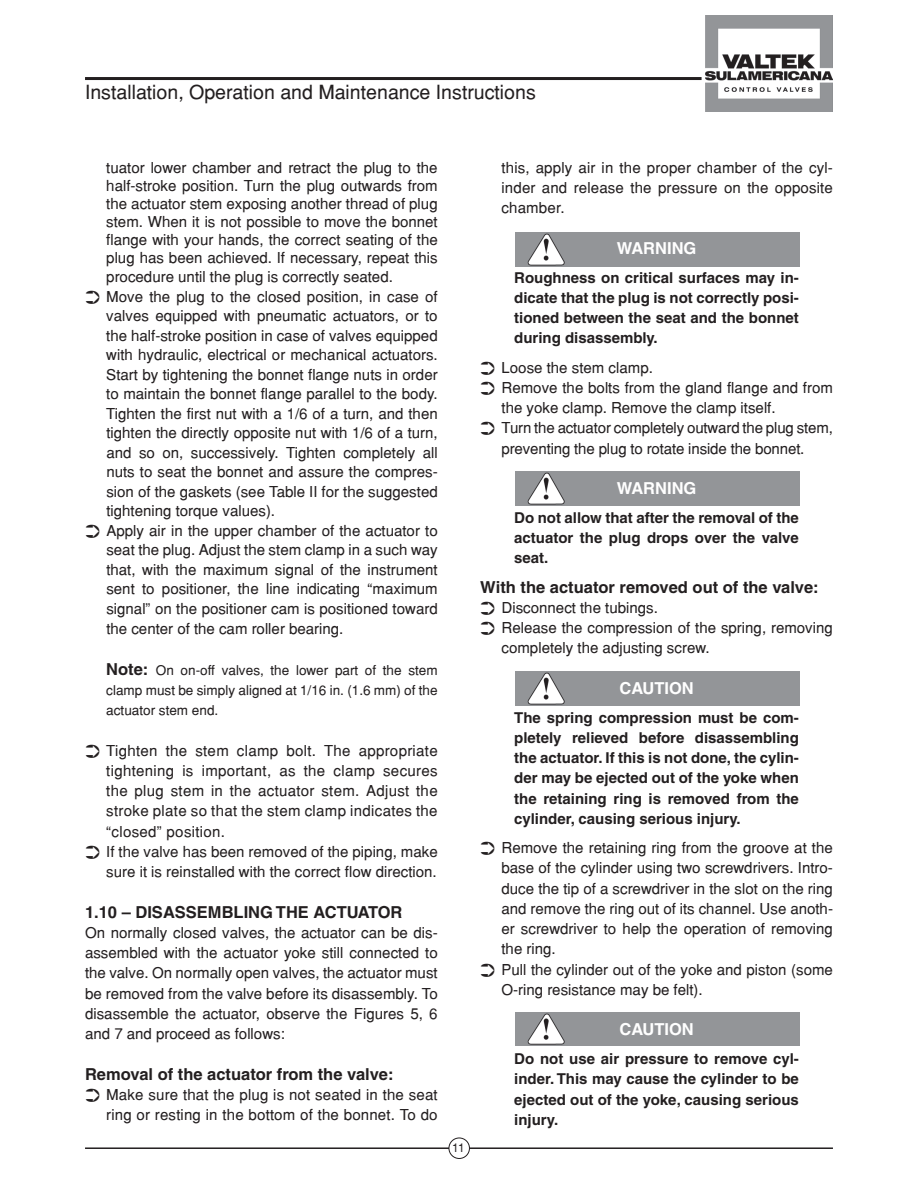
<style>
.page{position:relative;width:918px;height:1188px;background:#fff}
.page>*{position:absolute;margin:0;border:0;box-sizing:border-box;transform-origin:0 0}
.t1{font:19.5px "Helvetica";color:#231f20}
.t2{font:700 16.5px "Helvetica";color:#231f20}
.t3{font:700 16.5px "Helvetica";color:#fff}
.t4{font:15px/20.2px "Helvetica";color:#231f20}
.t5{font:700 15px/20.2px "Helvetica";color:#231f20;text-align:justify}
.t6{font:15px/20.2px "Helvetica";letter-spacing:.02em;color:#231f20}
.t7{font:13.5px/20.2px "Helvetica";color:#231f20;text-align:justify}
.t8{font:12px "Helvetica";color:#231f20}
.s1{font-weight:700;font-size:16.5px}
</style>
<div class="page">
<hr style="left:85px;top:77px;width:617px;height:3px;background:#231f20">
<img style="left:705px;top:16px;width:128px;height:95px">
<hr style="left:85px;top:1147px;width:748px;height:2px;background:#231f20">
<div style="left:449px;top:1138px;width:20px;height:20px;background:#fff;border-radius:50%"></div>
<div style="left:449px;top:1138px;width:21px;height:21px;border:1px solid #231f20;border-radius:50%"></div>
<img style="left:515px;top:1012px;width:285px;height:34px">
<img style="left:515px;top:232px;width:285px;height:34px">
<img style="left:515px;top:471px;width:285px;height:34px">
<img style="left:515px;top:672px;width:285px;height:34px">
<h1 class="t1" style="left:85px;top:80px;width:452px">Installation, Operation and Maintenance Instructions</h1>
<p class="t4" style="left:106px;top:158px;width:333px;line-height:18px;text-align:justify">tuator lower chamber and retract the plug to the half-stroke position. Turn the plug outwards from the actuator stem exposing another thread of plug stem. When it is not possible to move the bonnet flange with your hands, the correct seating of the plug has been achieved. If necessary, repeat this</p>
<p class="t4" style="left:106px;top:267px;width:333px;line-height:19.5px">procedure until the plug is correctly seated.<br>Move the plug to the closed position, in case of valves equipped with pneumatic actuators, or to the half-stroke position in case of valves equipped with hydraulic, electrical or mechanical actuators.<br>Start by tightening the bonnet flange nuts in order to maintain the bonnet flange parallel to the body.<br>Tighten the first nut with a 1/6 of a turn, and then tighten the directly opposite nut with 1/6 of a turn, and so on, successively. Tighten completely all nuts to seat the bonnet and assure the compres&shy;sion of the gaskets (see Table II for the suggested tightening torque values).<br>Apply air in the upper chamber of the actuator to seat the plug. Adjust the stem clamp in a such way that, with the maximum signal of the instrument sent to positioner, the line indicating “maximum signal” on the positioner cam is positioned toward the center of the cam roller bearing.</p>
<p class="t7" style="left:106px;top:659px;width:333px"><span class="s1">Note:</span> On on-off valves, the lower part of the stem clamp must be simply aligned at 1/16 in. (1.6 mm) of the actuator stem end.</p>
<p class="t6" style="left:106px;top:740px;width:333px">Tighten the stem clamp bolt. The appropriate tightening is important, as the clamp secures the plug stem in the actuator stem. Adjust the stroke plate so that the stem clamp indicates the “closed” position.<br>If the valve has been removed of the piping, make sure it is reinstalled with the correct flow direction.</p>
<p class="t2" style="left:85px;top:902px;width:319px">1.10 – DISASSEMBLING THE ACTUATOR</p>
<p class="t4" style="left:85px;top:922px;width:354px;text-align:justify">On normally closed valves, the actuator can be dis&shy;assembled with the actuator yoke still connected to the valve. On normally open valves, the actuator must be removed from the valve before its disassembly. To disassemble the actuator, observe the Figures 5, 6 and 7 and proceed as follows:</p>
<p class="t2" style="left:85px;top:1064px;width:310px">Removal of the actuator from the valve:</p>
<p class="t4" style="left:106px;top:1084px;width:333px">Make sure that the plug is not seated in the seat ring or resting in the bottom of the bonnet. To do</p>
<p class="t8" style="left:452px;top:1141px;width:14px">11</p>
<p class="t4" style="left:502px;top:157px;width:333px;text-align:justify">this, apply air in the proper chamber of the cyl&shy;inder and release the pressure on the opposite chamber.</p>
<p class="t3" style="left:617px;top:238px;width:81px">WARNING</p>
<p class="t5" style="left:514px;top:267px;width:286px">Roughness on critical surfaces may in&shy;dicate that the plug is not correctly posi&shy;tioned between the seat and the bonnet during disassembly.</p>
<p class="t4" style="left:502px;top:357px;width:333px">Loose the stem clamp.<br>Remove the bolts from the gland flange and from the yoke clamp. Remove the clamp itself.<br>Turn the actuator completely outward the plug stem, preventing the plug to rotate inside the bonnet.</p>
<p class="t3" style="left:617px;top:478px;width:81px">WARNING</p>
<p class="t5" style="left:514px;top:507px;width:286px">Do not allow that after the removal of the actuator the plug drops over the valve seat.</p>
<p class="t2" style="left:480px;top:577px;width:340px">With the actuator removed out of the valve:</p>
<p class="t4" style="left:502px;top:597px;width:333px">Disconnect the tubings.<br>Release the compression of the spring, removing completely the adjusting screw.</p>
<p class="t3" style="left:619px;top:678px;width:76px">CAUTION</p>
<p class="t5" style="left:514px;top:707px;width:286px">The spring compression must be com&shy;pletely relieved before disassembling the actuator. If this is not done, the cylin&shy;der may be ejected out of the yoke when the retaining ring is removed from the cylinder, causing serious injury.</p>
<p class="t4" style="left:502px;top:837px;width:333px">Remove the retaining ring from the groove at the base of the cylinder using two screwdrivers. Intro&shy;duce the tip of a screwdriver in the slot on the ring and remove the ring out of its channel. Use anoth&shy;er screwdriver to help the operation of removing the ring.<br>Pull the cylinder out of the yoke and piston (some O-ring resistance may be felt).</p>
<p class="t3" style="left:619px;top:1019px;width:76px">CAUTION</p>
<p class="t5" style="left:514px;top:1048px;width:286px">Do not use air pressure to remove cyl&shy;inder. This may cause the cylinder to be ejected out of the yoke, causing serious injury.</p>
</div>
